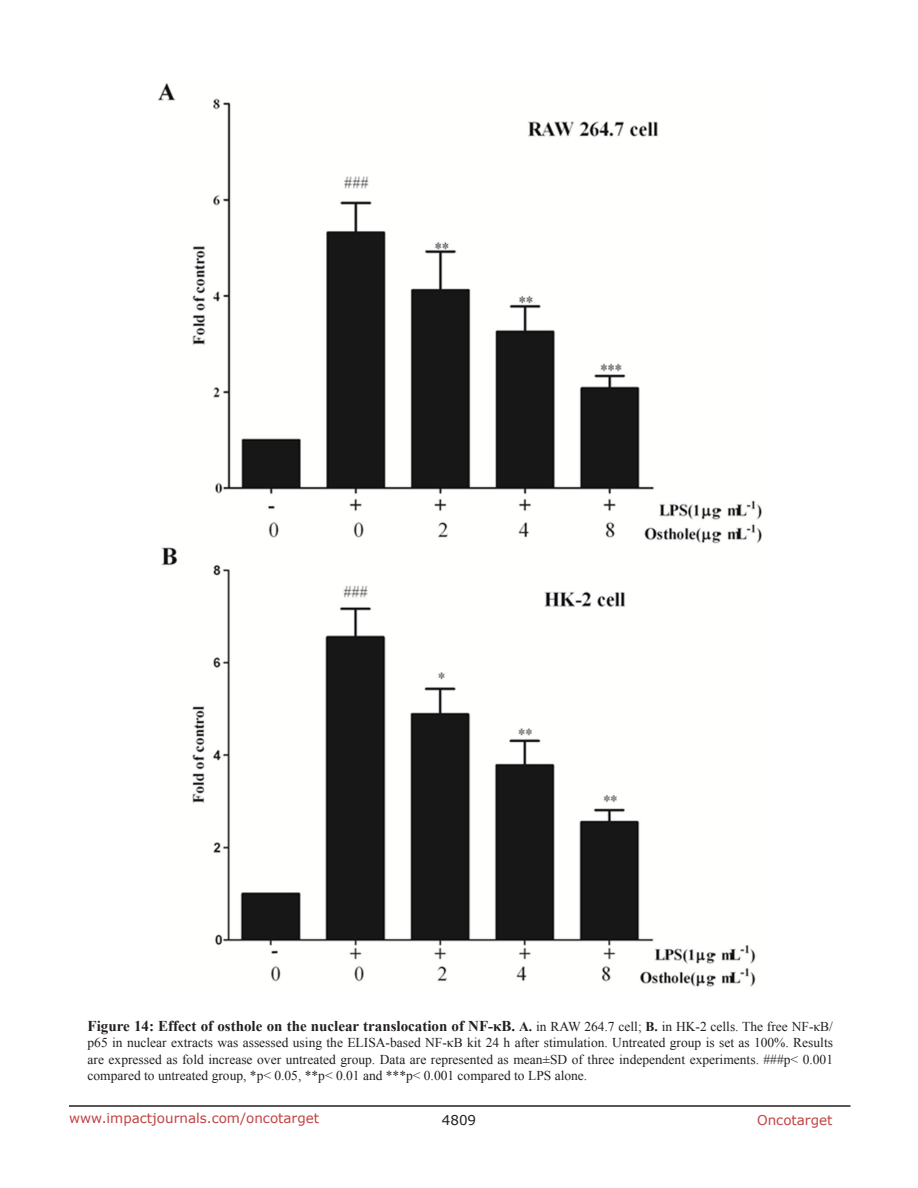
<style>
.page{position:relative;width:918px;height:1188px;background:#fff}
.page>*{position:absolute;margin:0;border:0;box-sizing:border-box;transform-origin:0 0}
.figuretext{font:700 15px "Times New Roman";color:#231f20}
.figuretext-2{font:13.5px/16.2px "Times New Roman";color:#231f20;text-align:justify}
.t1{font:13.5px "Verdana";color:#c24141}
.t2{font:13.5px "Verdana";color:#231f20}
.s1{font-size:13.5px}
.s2{font-weight:400;font-size:13.5px}
</style>
<div class="page">
<hr style="left:69px;top:1105px;width:781px;height:2px;background:#231f20">
<img style="left:157px;top:83px;width:605px;height:904px">
<p class="figuretext" style="left:88px;top:1016px;width:747px">Figure 14: Effect of osthole on the nuclear translocation of NF-κB. <span class="s1">A.</span> <span class="s2">in RAW 264.7 cell;</span> <span class="s1">B.</span> <span class="s2">in HK-2 cells. The free NF-κB/</span></p>
<p class="figuretext-2" style="left:88px;top:1035px;width:747px">p65 in nuclear extracts was assessed using the ELISA-based NF-κB kit 24 h after stimulation. Untreated group is set as 100%. Results are expressed as fold increase over untreated group. Data are represented as mean±SD of three independent experiments. ###p&lt; 0.001 compared to untreated group, *p&lt; 0.05, **p&lt; 0.01 and ***p&lt; 0.001 compared to LPS alone.</p>
<p class="t1" style="left:69px;top:1109px;width:252px">www.impactjournals.com/oncotarget</p>
<p class="t2" style="left:442px;top:1111px;width:36px">4809</p>
<p class="t1" style="left:757px;top:1111px;width:77px">Oncotarget</p>
</div>
